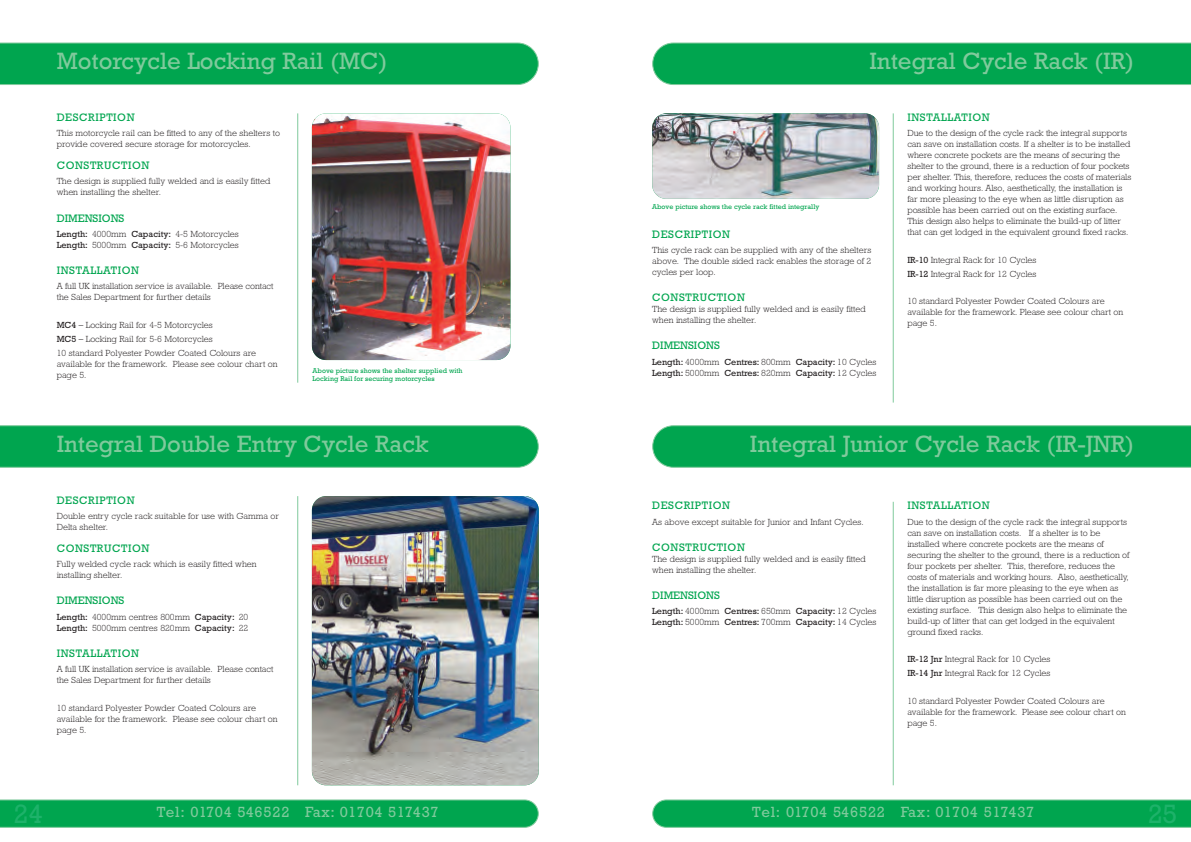
<style>
.page{position:relative;width:1191px;height:842px;background:#fff}
.page>*{position:absolute;margin:0;border:0;box-sizing:border-box;transform-origin:0 0}
.t1{font:27px "M Rockwell";color:#1eb26a}
.t2{font:24px "Rockwell";color:#80ca9c}
.t3{font:15px "M Rockwell";letter-spacing:.03em;color:#80ca9c}
.t4{font:11px "M Rockwell";letter-spacing:.055em;color:#00a54f}
.t5{font:11px "M Rockwell";color:#00a54f}
.t6{font:300 9px/11px "M Rockwell";letter-spacing:-.005em;color:#231f20}
.t7{font:9px/11px "Rockwell";color:#231f20}
.t8{font:7px/8px "M Rockwell";color:#00a54f}
.s1{font-family:"Rockwell";font-weight:400}
.s2{font-family:"M Rockwell";font-weight:300}
</style>
<div class="page">
<img style="left:312px;top:113px;width:198px;height:247px;border-radius:14px">
<div style="left:0;top:43px;width:539px;height:42px;background:#00a54f"></div>
<svg style="left:0;top:799px;width:539px;height:29px;background:#0fa958"></svg>
<svg style="left:652px;top:799px;width:539px;height:29px;background:#0fa958"></svg>
<hr style="left:297px;top:113px;width:1px;height:270px;background:#80ca9c">
<hr style="left:892px;top:113px;width:1px;height:290px;background:#80ca9c">
<div style="left:652px;top:43px;width:539px;height:42px;background:#00a54f"></div>
<img style="left:652px;top:113px;width:227px;height:86px;border-radius:14px">
<hr style="left:892px;top:502px;width:1px;height:283px;background:#80ca9c">
<svg style="left:652px;top:425px;width:539px;height:43px;background:#0aa855"></svg>
<svg style="left:0;top:425px;width:539px;height:43px;background:#0aa855"></svg>
<hr style="left:297px;top:496px;width:1px;height:289px;background:#80ca9c">
<img style="left:312px;top:496px;width:227px;height:289px;border-radius:14px">
<h2 class="t2" style="left:57px;top:47px;width:332px">Motorcycle Locking Rail (MC)</h2>
<p class="t4" style="left:57px;top:113px;width:79px">DESCRIPTION</p>
<p class="t6" style="left:57px;top:129px;width:225px">This motorcycle rail can be fitted to any of the shelters to provide covered secure storage for motorcycles.</p>
<p class="t4" style="left:57px;top:162px;width:94px">CONSTRUCTION</p>
<p class="t6" style="left:57px;top:177px;width:215px">The design is supplied fully welded and is easily fitted when installing the shelter.</p>
<p class="t5" style="left:57px;top:214px;width:69px">DIMENSIONS</p>
<p class="t6" style="left:57px;top:229px;width:184px"><span class="s1">Length:</span> 4000mm <span class="s1">Capacity:</span> 4-5 Motorcycles<br><span class="s1">Length:</span> 5000mm <span class="s1">Capacity:</span> 5-6 Motorcycles</p>
<p class="t4" style="left:57px;top:267px;width:84px">INSTALLATION</p>
<p class="t6" style="left:57px;top:282px;width:218px">A full UK installation service is available. Please contact the Sales Department for further details</p>
<p class="t6" style="left:57px;top:319px;width:201px;line-height:13.8px"><span class="s1">MC4</span> – Locking Rail for 4-5 Motorcycles<br><span class="s1">MC5</span> – Locking Rail for 5-6 Motorcycles<br>10 standard Polyester Powder Coated Colours are</p>
<p class="t6" style="left:57px;top:359px;width:222px">available for the framework. Please see colour chart on page 5.</p>
<p class="t8" style="left:313px;top:368px;width:151px">Above picture shows the shelter supplied with<br>Locking Rail for securing motorcycles</p>
<h2 class="t2" style="left:869px;top:47px;width:266px">Integral Cycle Rack (IR)</h2>
<p class="t8" style="left:652px;top:203px;width:169px">Above picture shows the cycle rack fitted integrally</p>
<p class="t4" style="left:652px;top:230px;width:79px">DESCRIPTION</p>
<p class="t6" style="left:652px;top:245px;width:221px;text-align:justify">This cycle rack can be supplied with any of the shelters above. The double sided rack enables the storage of 2 cycles per loop.</p>
<p class="t4" style="left:652px;top:294px;width:94px">CONSTRUCTION</p>
<p class="t6" style="left:652px;top:304px;width:215px">The design is supplied fully welded and is easily fitted when installing the shelter.</p>
<p class="t5" style="left:652px;top:342px;width:69px">DIMENSIONS</p>
<p class="t7" style="left:652px;top:356px;width:226px">Length: <span class="s2">4000mm</span> Centres: <span class="s2">800mm</span> Capacity: <span class="s2">10 Cycles<br></span>Length: <span class="s2">5000mm</span> Centres: <span class="s2">820mm</span> Capacity: <span class="s2">12 Cycles</span></p>
<p class="t4" style="left:907px;top:113px;width:84px">INSTALLATION</p>
<p class="t6" style="left:907px;top:129px;width:225px">Due to the design of the cycle rack the integral supports can save on installation costs. If a shelter is to be installed where concrete pockets are the means of securing the shelter to the ground, there is a reduction of four pockets per shelter. This, therefore, reduces the costs of materials and working hours. Also, aesthetically, the installation is far more pleasing to the eye when as little disruption as possible has been carried out on the existing surface.<br>This design also helps to eliminate the build-up of litter that can get lodged in the equivalent ground fixed racks.</p>
<p class="t6" style="left:907px;top:254px;width:131px;line-height:13.8px"><span class="s1">IR-10</span> Integral Rack for 10 Cycles<br><span class="s1">IR-12</span> Integral Rack for 12 Cycles</p>
<p class="t6" style="left:907px;top:297px;width:217px">10 standard Polyester Powder Coated Colours are available for the framework. Please see colour chart on page 5.</p>
<h2 class="t2" style="left:57px;top:430px;width:373px">Integral Double Entry Cycle Rack</h2>
<h2 class="t2" style="left:750px;top:430px;width:386px">Integral Junior Cycle Rack (IR-JNR)</h2>
<p class="t4" style="left:57px;top:496px;width:79px">DESCRIPTION</p>
<p class="t6" style="left:57px;top:511px;width:224px">Double entry cycle rack suitable for use with Gamma or<br>Delta shelter.</p>
<p class="t4" style="left:57px;top:544px;width:94px">CONSTRUCTION</p>
<p class="t6" style="left:57px;top:559px;width:201px">Fully welded cycle rack which is easily fitted when installing shelter.</p>
<p class="t5" style="left:57px;top:597px;width:69px">DIMENSIONS</p>
<p class="t6" style="left:57px;top:612px;width:193px"><span class="s1">Length:</span> 4000mm centres 800mm <span class="s1">Capacity:</span> 20<br><span class="s1">Length:</span> 5000mm centres 820mm <span class="s1">Capacity:</span> 22</p>
<p class="t4" style="left:57px;top:649px;width:84px">INSTALLATION</p>
<p class="t6" style="left:57px;top:664px;width:218px">A full UK installation service is available. Please contact the Sales Department for further details</p>
<p class="t6" style="left:57px;top:703px;width:222px">10 standard Polyester Powder Coated Colours are available for the framework. Please see colour chart on page 5.</p>
<p class="t4" style="left:652px;top:502px;width:79px">DESCRIPTION</p>
<p class="t6" style="left:652px;top:517px;width:213px">As above except suitable for Junior and Infant Cycles.</p>
<p class="t4" style="left:652px;top:543px;width:94px">CONSTRUCTION</p>
<p class="t6" style="left:652px;top:554px;width:215px">The design is supplied fully welded and is easily fitted when installing the shelter.</p>
<p class="t5" style="left:652px;top:591px;width:69px">DIMENSIONS</p>
<p class="t7" style="left:652px;top:606px;width:226px">Length: <span class="s2">4000mm</span> Centres: <span class="s2">650mm</span> Capacity: <span class="s2">12 Cycles<br></span>Length: <span class="s2">5000mm</span> Centres: <span class="s2">700mm</span> Capacity: <span class="s2">14 Cycles</span></p>
<p class="t4" style="left:907px;top:502px;width:84px">INSTALLATION</p>
<p class="t6" style="left:907px;top:517px;width:223px">Due to the design of the cycle rack the integral supports can save on installation costs. If a shelter is to be installed where concrete pockets are the means of securing the shelter to the ground, there is a reduction of four pockets per shelter. This, therefore, reduces the costs of materials and working hours. Also, aesthetically, the installation is far more pleasing to the eye when as little disruption as possible has been carried out on the existing surface. This design also helps to eliminate the build-up of litter that can get lodged in the equivalent ground fixed racks.</p>
<p class="t6" style="left:907px;top:653px;width:145px;line-height:13.8px"><span class="s1">IR-12 Jnr</span> Integral Rack for 10 Cycles<br><span class="s1">IR-14 Jnr</span> Integral Rack for 12 Cycles</p>
<p class="t6" style="left:907px;top:696px;width:220px">10 standard Polyester Powder Coated Colours are available for the framework. Please see colour chart on page 5.</p>
<h1 class="t1" style="left:14px;top:804px;width:31px">24</h1>
<h3 class="t3" style="left:157px;top:807px;width:283px">Tel: 01704 546522 Fax: 01704 517437</h3>
<h3 class="t3" style="left:752px;top:807px;width:283px">Tel: 01704 546522 Fax: 01704 517437</h3>
<h1 class="t1" style="left:1148px;top:804px;width:31px">25</h1>
</div>
